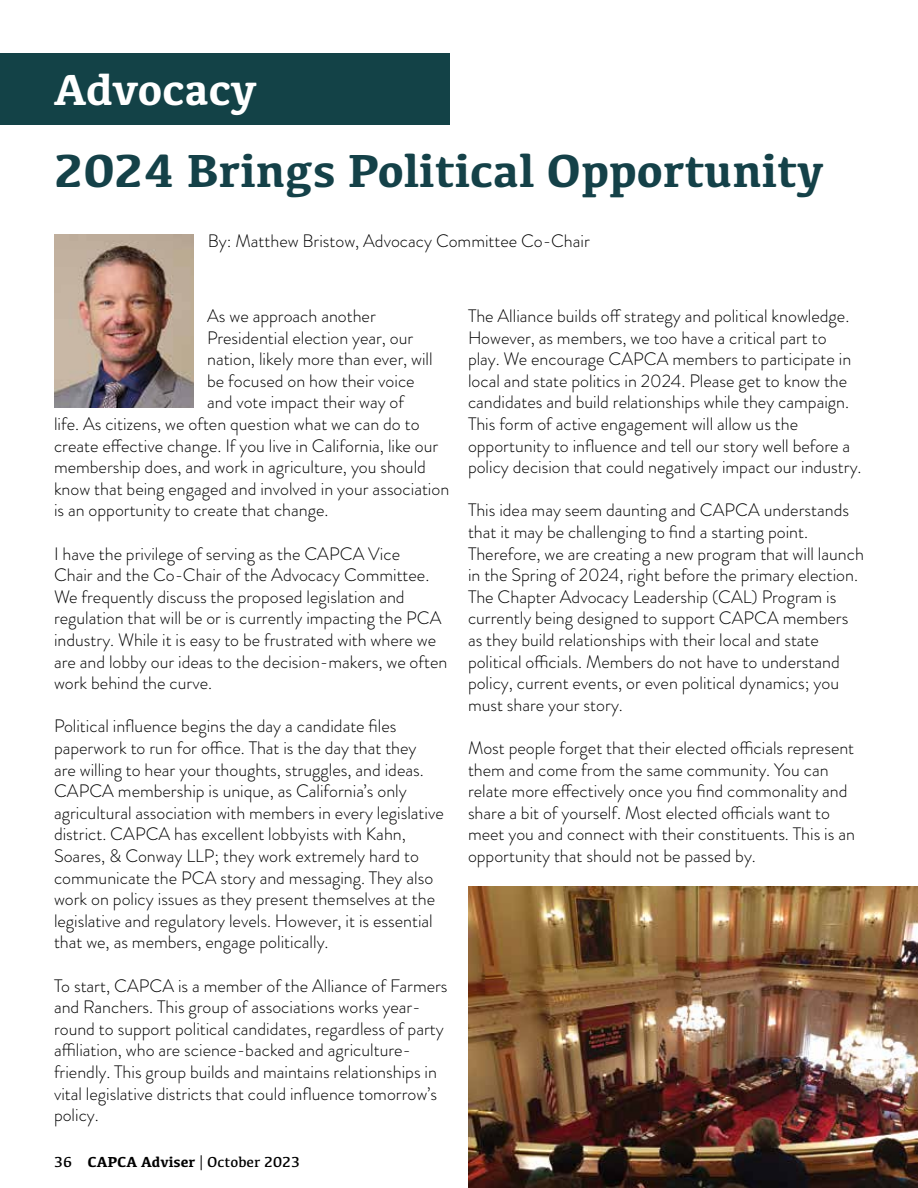
<style>
.page{position:relative;width:918px;height:1188px;background:#fff}
.page>*{position:absolute;margin:0;border:0;box-sizing:border-box;transform-origin:0 0}
.t1{font:700 48px "Kefa";color:#144148}
.t2{font:800 45px "Kefa II Pro";color:#fff}
.t3{font:300 18px/21.6px "Brandon Grotesque";color:#000}
.t4{font:15px "Kefa";color:#000}
.s1{font-weight:700}
</style>
<div class="page">
<div style="left:0;top:53px;width:450px;height:72px;background:#134247"></div>
<img style="left:54px;top:234px;width:140px;height:174px">
<img style="left:468px;top:886px;width:450px;height:302px">
<h2 class="t2" style="left:54px;top:63px;width:204px">Advocacy</h2>
<h1 class="t1" style="left:54px;top:138px;width:771px">2024 Brings Political Opportunity</h1>
<p class="t3" style="left:208px;top:230px;width:383px">By: Matthew Bristow, Advocacy Committee Co-Chair</p>
<p class="t3" style="left:207px;top:305px;width:170px">As we approach another</p>
<p class="t3" style="left:207px;top:327px;width:208px">Presidential election year, our</p>
<p class="t3" style="left:207px;top:348px;width:227px">nation, likely more than ever, will</p>
<p class="t3" style="left:207px;top:370px;width:209px">be focused on how their voice</p>
<p class="t3" style="left:207px;top:391px;width:199px">and vote impact their way of</p>
<p class="t3" style="left:54px;top:413px;width:367px">life. As citizens, we often question what we can do to</p>
<p class="t3" style="left:54px;top:435px;width:386px">create effective change. If you live in California, like our</p>
<p class="t3" style="left:54px;top:456px;width:373px">membership does, and work in agriculture, you should</p>
<p class="t3" style="left:54px;top:478px;width:397px">know that being engaged and involved in your association</p>
<p class="t3" style="left:54px;top:499px;width:276px">is an opportunity to create that change.</p>
<p class="t3" style="left:54px;top:543px;width:395px">I have the privilege of serving as the CAPCA Vice<br>Chair and the Co-Chair of the Advocacy Committee.<br>We frequently discuss the proposed legislation and regulation that will be or is currently impacting the PCA industry. While it is easy to be frustrated with where we are and lobby our ideas to the decision-makers, we often work behind the curve.</p>
<p class="t3" style="left:54px;top:715px;width:391px">Political influence begins the day a candidate files paperwork to run for office. That is the day that they<br>are willing to hear your thoughts, struggles, and ideas.<br>CAPCA membership is unique, as California’s only agricultural association with members in every legislative district. CAPCA has excellent lobbyists with Kahn, Soares, &amp; Conway LLP; they work extremely hard to communicate the PCA story and messaging. They also work on policy issues as they present themselves at the legislative and regulatory levels. However, it is essential that we, as members, engage politically.</p>
<p class="t3" style="left:54px;top:975px;width:395px">To start, CAPCA is a member of the Alliance of Farmers and Ranchers. This group of associations works year&shy;round to support political candidates, regardless of party affiliation, who are science-backed and agriculture&shy;friendly. This group builds and maintains relationships in vital legislative districts that could influence tomorrow’s policy.</p>
<p class="t4" style="left:54px;top:1152px;width:248px">36 <span class="s1">CAPCA Adviser</span> | October 2023</p>
<p class="t3" style="left:468px;top:305px;width:395px">The Alliance builds off strategy and political knowledge.<br>However, as members, we too have a critical part to play. We encourage CAPCA members to participate in local and state politics in 2024. Please get to know the candidates and build relationships while they campaign.<br>This form of active engagement will allow us the opportunity to influence and tell our story well before a policy decision that could negatively impact our industry.</p>
<p class="t3" style="left:468px;top:499px;width:397px">This idea may seem daunting and CAPCA understands that it may be challenging to find a starting point.<br>Therefore, we are creating a new program that will launch in the Spring of 2024, right before the primary election.<br>The Chapter Advocacy Leadership (CAL) Program is currently being designed to support CAPCA members as they build relationships with their local and state political officials. Members do not have to understand policy, current events, or even political dynamics; you must share your story.</p>
<p class="t3" style="left:468px;top:737px;width:388px">Most people forget that their elected officials represent them and come from the same community. You can relate more effectively once you find commonality and share a bit of yourself. Most elected officials want to meet you and connect with their constituents. This is an opportunity that should not be passed by.</p>
</div>
